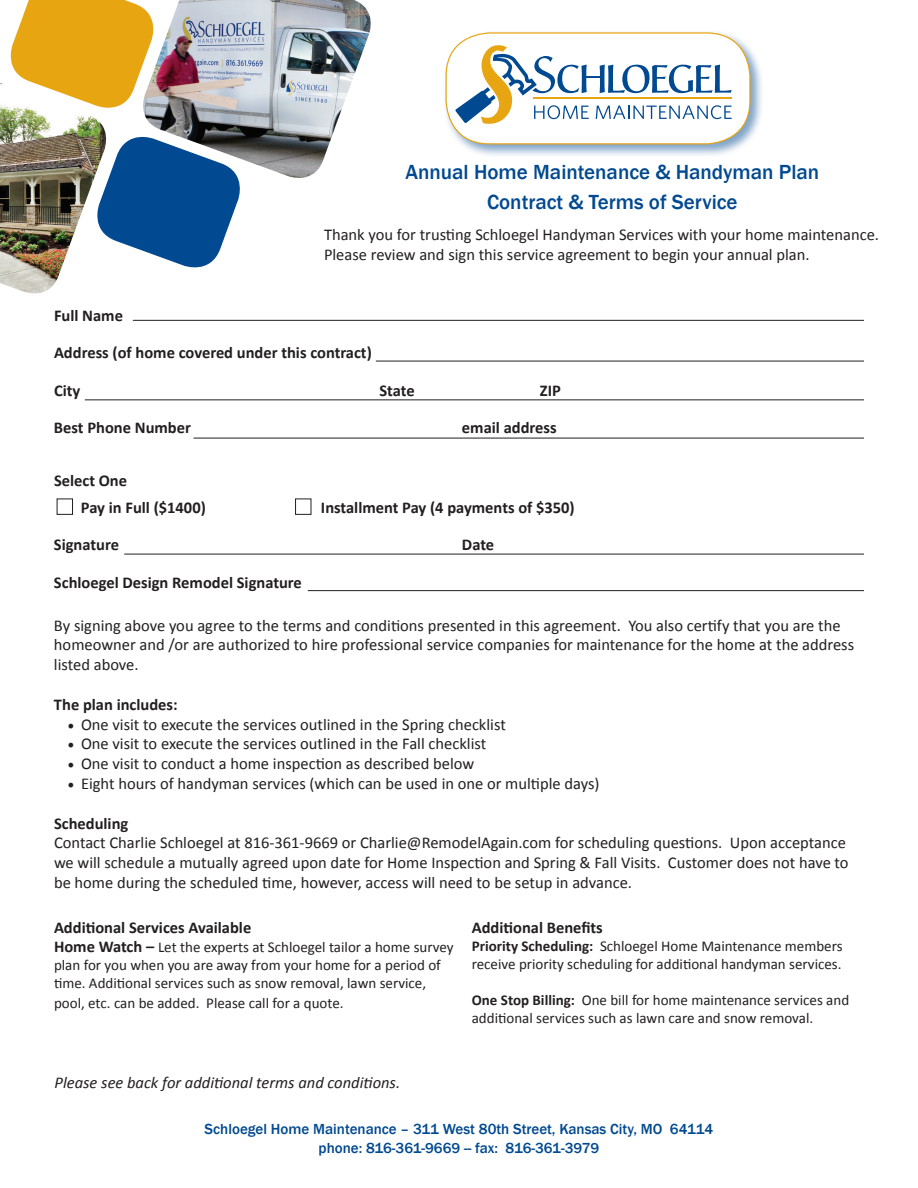
<style>
.page{position:relative;width:918px;height:1188px;background:#fff}
.page>*{position:absolute;margin:0;border:0;box-sizing:border-box;transform-origin:0 0}
.t1{font:500 21px/30px "Franklin Gothic";color:#014990;text-align:center}
.t2{font:16.5px/19.8px "Calibri";color:#231f20}
.t3{font:700 16.5px "Calibri";color:#231f20}
.t4{font:italic 16.5px "Calibri";color:#231f20}
.t5{font:15px/18px "Calibri";color:#231f20}
.t6{font:500 15px/19.5px "Franklin Gothic";color:#014990;text-align:center}
.s1{font-family:"Minion Pro";font-size:18px}
.s2{font-weight:700;font-size:16.5px}
.s3{font-weight:700}
</style>
<div class="page">
<svg style="left:114px;top:137px;width:126px;height:131px"></svg>
<img style="left:136px;top:0;width:235px;height:186px">
<img style="left:0;top:83px;width:114px;height:211px">
<div style="left:443px;top:30px;width:321px;height:128px;background:#014990;opacity:.5"></div>
<div style="left:446px;top:33px;width:304px;height:111px;background:#fff;border-radius:43px"></div>
<div style="left:446px;top:32px;width:305px;height:112px;border:1px solid #e7a512;border-radius:43px"></div>
<svg style="left:455px;top:45px;width:277px;height:79px"></svg>
<hr style="left:133px;top:320px;width:731px;height:1px;background:#231f20">
<hr style="left:124px;top:554px;width:740px;height:1px;background:#231f20">
<hr style="left:85px;top:399px;width:779px;height:1px;background:#231f20">
<hr style="left:194px;top:438px;width:670px;height:1px;background:#231f20">
<div style="left:57px;top:499px;width:16px;height:16px;border:1px solid #231f20"></div>
<div style="left:295px;top:499px;width:16px;height:16px;border:1px solid #231f20"></div>
<svg style="left:5px;top:0;width:154px;height:114px"></svg>
<hr style="left:376px;top:361px;width:488px;height:1px;background:#231f20">
<hr style="left:308px;top:590px;width:556px;height:1px;background:#231f20">
<p class="t1" style="left:406px;top:157px;width:415px">Annual Home Maintenance &amp; Handyman Plan<br>Contract &amp; Terms of Service</p>
<p class="t2" style="left:324px;top:225px;width:557px">Thank you for trusting Schloegel Handyman Services with your home maintenance.<br>Please review and sign this service agreement to begin your annual plan.</p>
<p class="t3" style="left:54px;top:305px;width:71px">Full Name</p>
<p class="t3" style="left:54px;top:342px;width:319px">Address (of home covered under this contract)</p>
<p class="t3" style="left:54px;top:380px;width:28px">City</p>
<p class="t3" style="left:379px;top:380px;width:37px">State</p>
<p class="t3" style="left:540px;top:380px;width:23px">ZIP</p>
<p class="t3" style="left:54px;top:417px;width:138px">Best Phone Number</p>
<p class="t3" style="left:462px;top:417px;width:96px">email address</p>
<p class="t3" style="left:54px;top:470px;width:75px">Select One</p>
<p class="t3" style="left:81px;top:497px;width:126px">Pay in Full ($1400)</p>
<p class="t3" style="left:321px;top:497px;width:255px">Installment Pay (4 payments of $350)</p>
<p class="t3" style="left:54px;top:534px;width:67px">Signature</p>
<p class="t3" style="left:462px;top:534px;width:34px">Date</p>
<p class="t3" style="left:54px;top:572px;width:249px">Schloegel Design Remodel Signature</p>
<p class="t2" style="left:54px;top:615px;width:802px">By signing above you agree to the terms and conditions presented in this agreement. You also certify that you are the homeowner and /or are authorized to hire professional service companies for maintenance for the home at the address listed above.</p>
<p class="t3" style="left:54px;top:694px;width:125px">The plan includes:</p>
<p class="t2" style="left:68px;top:714px;width:440px"><span class="s1">•</span> One visit to execute the services outlined in the Spring checklist</p>
<p class="t2" style="left:68px;top:734px;width:420px"><span class="s1">•</span> One visit to execute the services outlined in the Fall checklist</p>
<p class="t2" style="left:68px;top:754px;width:408px"><span class="s1">•</span> One visit to conduct a home inspection as described below</p>
<p class="t2" style="left:68px;top:774px;width:534px"><span class="s1">•</span> Eight hours of handyman services (which can be used in one or multiple days)</p>
<p class="t3" style="left:54px;top:813px;width:76px">Scheduling</p>
<p class="t2" style="left:54px;top:833px;width:796px">Contact Charlie Schloegel at 816-361-9669 or Charlie@RemodelAgain.com for scheduling questions. Upon acceptance we will schedule a mutually agreed upon date for Home Inspection and Spring &amp; Fall Visits. Customer does not have to be home during the scheduled time, however, access will need to be setup in advance.</p>
<p class="t3" style="left:54px;top:917px;width:199px">Additional Services Available</p>
<p class="t5" style="left:54px;top:938px;width:401px"><span class="s2">Home Watch –</span> Let the experts at Schloegel tailor a home survey plan for you when you are away from your home for a period of time. Additional services such as snow removal, lawn service,</p>
<p class="t5" style="left:54px;top:994px;width:291px">pool, etc. can be added. Please call for a quote.</p>
<p class="t3" style="left:472px;top:917px;width:133px">Additional Benefits</p>
<p class="t5" style="left:472px;top:937px;width:372px"><span class="s3">Priority Scheduling:</span> Schloegel Home Maintenance members receive priority scheduling for additional handyman services.</p>
<p class="t5" style="left:472px;top:991px;width:379px"><span class="s3">One Stop Billing:</span> One bill for home maintenance services and additional services such as lawn care and snow removal.</p>
<p class="t4" style="left:55px;top:1071px;width:347px">Please see back for additional terms and conditions.</p>
<p class="t6" style="left:205px;top:1119px;width:510px">Schloegel Home Maintenance – 311 West 80th Street, Kansas City, MO 64114 phone: 816-361-9669 -- fax: 816-361-3979</p>
</div>
